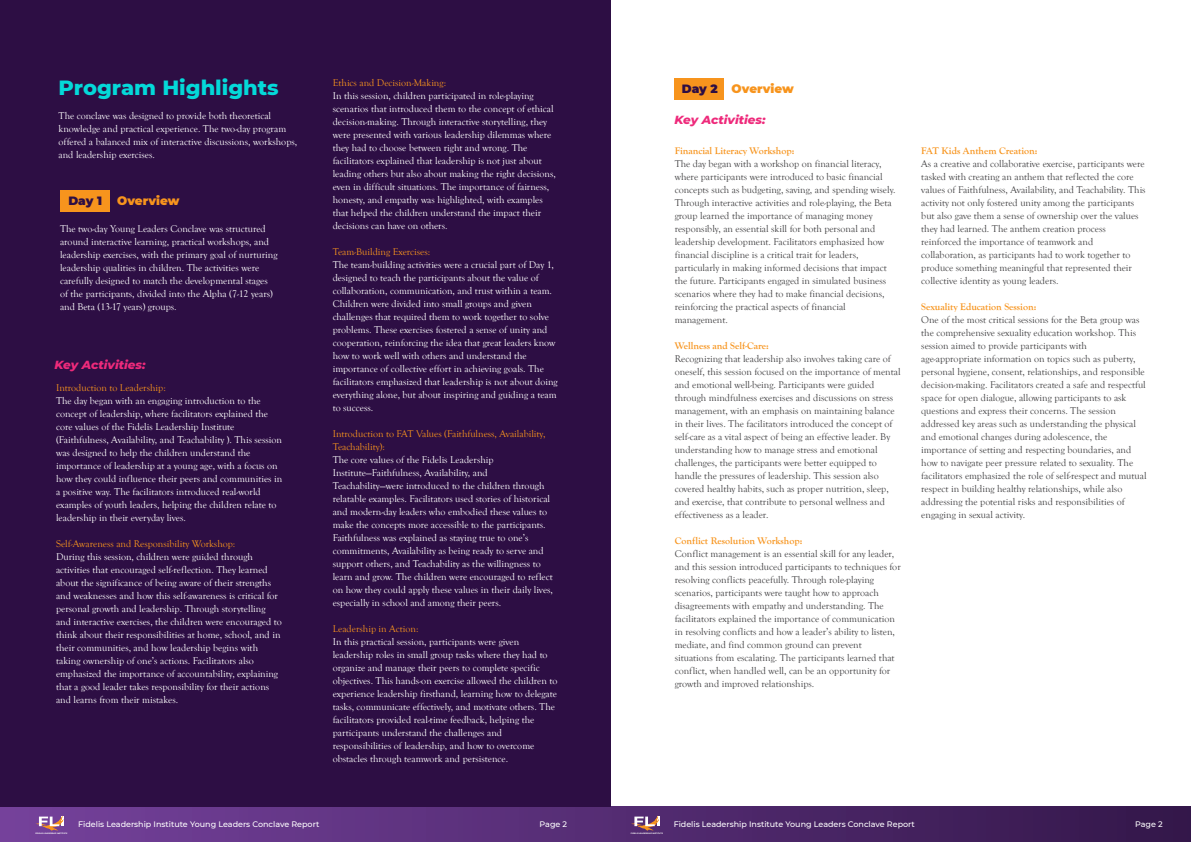
<style>
.page{position:relative;width:1191px;height:842px;background:#fff}
.page>*{position:absolute;margin:0;border:0;box-sizing:border-box;transform-origin:0 0}
.t1{font:800 21px "Montserrat";color:#04d9d9}
.t2{font:italic 800 12px "Montserrat";color:#ee2a7b}
.t3{font:900 12px "Montserrat";color:#f7941d}
.t4{font:900 12px "Montserrat";color:#2d0e44}
.t5{font:10px/13px "Goudy Old Style T";color:#fff}
.t6{font:10px/13px "Goudy Old Style T";color:#414042}
.t7{font:10px/13px "Goudy Old Style T";color:#f7941d}
.t8{font:700 10px "Goudy Old Style T";color:#f7941d}
.t9{font:500 8px "Montserrat";color:#fff}
.t10{font:700 1.9px "Montserrat";color:#fff}
.s1{color:#2d0e44}
</style>
<div class="page">
<div style="left:0;top:806px;width:1191px;height:36px;background:linear-gradient(to right,#76429d,#34174a)"></div>
<svg style="left:35px;top:815px;width:29px;height:15px"></svg>
<svg style="left:631px;top:815px;width:28px;height:15px"></svg>
<div style="left:0;top:0;width:610px;height:806px;background:#2d0e44"></div>
<div style="left:60px;top:190px;width:50px;height:22px;background:#f7941d"></div>
<div style="left:674px;top:79px;width:50px;height:21px;background:#f7941d"></div>
<h1 class="t1" style="left:59px;top:73px;width:222px">Program Highlights</h1>
<p class="t5" style="left:59px;top:109px;width:240px">The conclave was designed to provide both theoretical knowledge and practical experience. The two-day program offered a balanced mix of interactive discussions, workshops, and leadership exercises.</p>
<p class="t4" style="left:68px;top:191px;width:35px">Day 1</p>
<p class="t3" style="left:117px;top:192px;width:64px">Overview</p>
<p class="t5" style="left:60px;top:222px;width:219px">The two-day Young Leaders Conclave was structured around interactive learning, practical workshops, and leadership exercises, with the primary goal of nurturing leadership qualities in children. The activities were carefully designed to match the developmental stages of the participants, divided into the Alpha (7-12 years) and Beta (13-17 years) groups.</p>
<p class="t2" style="left:54px;top:356px;width:92px">Key Activities:</p>
<p class="t7" style="left:56px;top:381px;width:111px">Introduction to Leadership:</p>
<p class="t5" style="left:56px;top:394px;width:228px">The day began with an engaging introduction to the concept of leadership, where facilitators explained the core values of the Fidelis Leadership Institute (Faithfulness, Availability, and Teachability ). This session was designed to help the children understand the importance of leadership at a young age, with a focus on how they could influence their peers and communities in a positive way. The facilitators introduced real-world examples of youth leaders, helping the children relate to leadership in their everyday lives.</p>
<p class="t7" style="left:56px;top:537px;width:181px">Self-Awareness and Responsibility Workshop:</p>
<p class="t5" style="left:56px;top:550px;width:227px">During this session, children were guided through activities that encouraged self-reflection. They learned about the significance of being aware of their strengths and weaknesses and how this self-awareness is critical for personal growth and leadership. Through storytelling and interactive exercises, the children were encouraged to think about their responsibilities at home, school, and in their communities, and how leadership begins with taking ownership of one’s actions. Facilitators also emphasized the importance of accountability, explaining that a good leader takes responsibility for their actions and learns from their mistakes.</p>
<p class="t7" style="left:333px;top:76px;width:115px">Ethics and Decision-Making:</p>
<p class="t5" style="left:333px;top:89px;width:225px">In this session, children participated in role-playing scenarios that introduced them to the concept of ethical decision-making. Through interactive storytelling, they were presented with various leadership dilemmas where they had to choose between right and wrong. The facilitators explained that leadership is not just about leading others but also about making the right decisions, even in difficult situations. The importance of fairness, honesty, and empathy was highlighted, with examples that helped the children understand the impact their decisions can have on others.</p>
<p class="t7" style="left:333px;top:245px;width:99px">Team-Building Exercises:</p>
<p class="t5" style="left:333px;top:258px;width:226px">The team-building activities were a crucial part of Day 1, designed to teach the participants about the value of collaboration, communication, and trust within a team.<br>Children were divided into small groups and given challenges that required them to work together to solve problems. These exercises fostered a sense of unity and cooperation, reinforcing the idea that great leaders know how to work well with others and understand the importance of collective effort in achieving goals. The facilitators emphasized that leadership is not about doing everything alone, but about inspiring and guiding a team to success.</p>
<p class="t7" style="left:333px;top:427px;width:214px">Introduction to FAT Values (Faithfulness, Availability,<br>Teachability):</p>
<p class="t5" style="left:333px;top:453px;width:222px">The core values of the Fidelis Leadership Institute—Faithfulness, Availability, and Teachability—were introduced to the children through relatable examples. Facilitators used stories of historical and modern-day leaders who embodied these values to make the concepts more accessible to the participants.<br>Faithfulness was explained as staying true to one’s commitments, Availability as being ready to serve and support others, and Teachability as the willingness to learn and grow. The children were encouraged to reflect on how they could apply these values in their daily lives, especially in school and among their peers.</p>
<p class="t7" style="left:333px;top:622px;width:87px">Leadership in Action:</p>
<p class="t5" style="left:333px;top:635px;width:226px">In this practical session, participants were given leadership roles in small group tasks where they had to organize and manage their peers to complete specific objectives. This hands-on exercise allowed the children to experience leadership firsthand, learning how to delegate tasks, communicate effectively, and motivate others. The facilitators provided real-time feedback, helping the participants understand the challenges and responsibilities of leadership, and how to overcome obstacles through teamwork and persistence.</p>
<p class="t10" style="left:35px;top:832px;width:34px">FIDELIS LEADERSHIP INSTITUTE</p>
<p class="t9" style="left:78px;top:818px;width:243px">Fidelis Leadership Institute Young Leaders Conclave Report</p>
<p class="t9" style="left:539px;top:818px;width:29px">Page 2</p>
<p class="t3" style="left:682px;top:80px;width:114px"><span class="s1">Day 2</span> Overview</p>
<p class="t2" style="left:674px;top:111px;width:92px">Key Activities:</p>
<p class="t8" style="left:674px;top:145px;width:121px">Financial Literacy Workshop:</p>
<p class="t6" style="left:674px;top:157px;width:222px">The day began with a workshop on financial literacy, where participants were introduced to basic financial concepts such as budgeting, saving, and spending wisely.<br>Through interactive activities and role-playing, the Beta group learned the importance of managing money responsibly, an essential skill for both personal and leadership development. Facilitators emphasized how financial discipline is a critical trait for leaders, particularly in making informed decisions that impact the future. Participants engaged in simulated business scenarios where they had to make financial decisions, reinforcing the practical aspects of financial management.</p>
<p class="t8" style="left:674px;top:340px;width:96px">Wellness and Self-Care:</p>
<p class="t6" style="left:674px;top:352px;width:227px">Recognizing that leadership also involves taking care of oneself, this session focused on the importance of mental and emotional well-being. Participants were guided through mindfulness exercises and discussions on stress management, with an emphasis on maintaining balance in their lives. The facilitators introduced the concept of self-care as a vital aspect of being an effective leader. By understanding how to manage stress and emotional challenges, the participants were better equipped to handle the pressures of leadership. This session also covered healthy habits, such as proper nutrition, sleep, and exercise, that contribute to personal wellness and effectiveness as a leader.</p>
<p class="t8" style="left:674px;top:535px;width:129px">Conflict Resolution Workshop:</p>
<p class="t6" style="left:674px;top:547px;width:228px">Conflict management is an essential skill for any leader, and this session introduced participants to techniques for resolving conflicts peacefully. Through role-playing scenarios, participants were taught how to approach disagreements with empathy and understanding. The facilitators explained the importance of communication in resolving conflicts and how a leader’s ability to listen, mediate, and find common ground can prevent situations from escalating. The participants learned that conflict, when handled well, can be an opportunity for growth and improved relationships.</p>
<p class="t8" style="left:921px;top:145px;width:118px">FAT Kids Anthem Creation:</p>
<p class="t6" style="left:921px;top:157px;width:226px">As a creative and collaborative exercise, participants were tasked with creating an anthem that reflected the core values of Faithfulness, Availability, and Teachability. This activity not only fostered unity among the participants but also gave them a sense of ownership over the values they had learned. The anthem creation process reinforced the importance of teamwork and collaboration, as participants had to work together to produce something meaningful that represented their collective identity as young leaders.</p>
<p class="t8" style="left:921px;top:301px;width:117px">Sexuality Education Session:</p>
<p class="t6" style="left:921px;top:313px;width:227px">One of the most critical sessions for the Beta group was the comprehensive sexuality education workshop. This session aimed to provide participants with age-appropriate information on topics such as puberty, personal hygiene, consent, relationships, and responsible decision-making. Facilitators created a safe and respectful space for open dialogue, allowing participants to ask questions and express their concerns. The session addressed key areas such as understanding the physical and emotional changes during adolescence, the importance of setting and respecting boundaries, and how to navigate peer pressure related to sexuality. The facilitators emphasized the role of self-respect and mutual respect in building healthy relationships, while also addressing the potential risks and responsibilities of engaging in sexual activity.</p>
<p class="t10" style="left:631px;top:832px;width:34px">FIDELIS LEADERSHIP INSTITUTE</p>
<p class="t9" style="left:673px;top:818px;width:243px">Fidelis Leadership Institute Young Leaders Conclave Report</p>
<p class="t9" style="left:1135px;top:818px;width:29px">Page 2</p>
</div>
